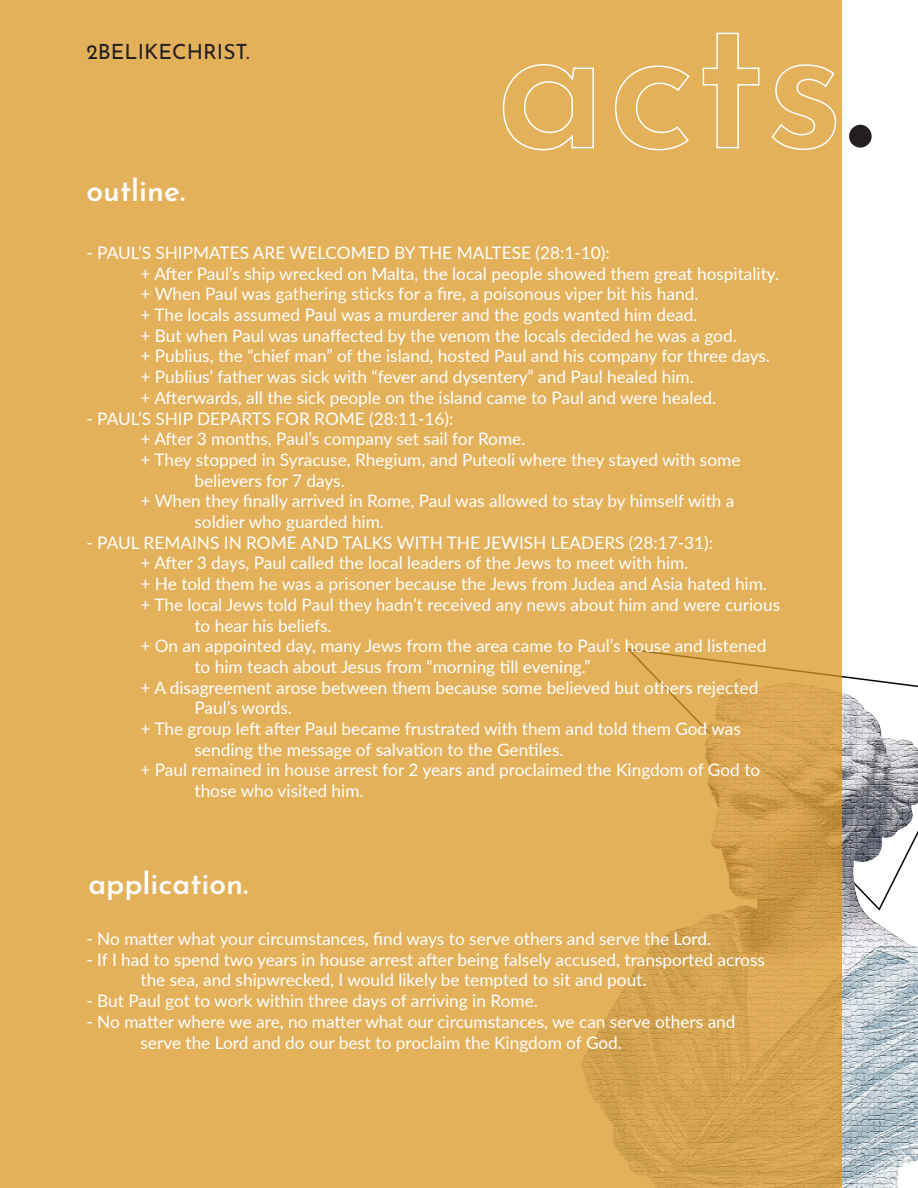
<style>
.page{position:relative;width:918px;height:1188px;background:#fff}
.page>*{position:absolute;margin:0;border:0;box-sizing:border-box;transform-origin:0 0}
.t1{font:600 187.5px "Josefin Sans";color:#231f20}
.t2{font:600 30px "Josefin Sans";color:#fff}
.t3{font:21px "Josefin Sans";color:#231f20}
.t4{font:17.25px/20.7px "Lato";color:#fff}
</style>
<div class="page">
<img style="left:842px;top:675px;width:76px;height:513px">
<div style="left:0;top:0;width:842px;height:1188px;background:#e4b15b"></div>
<svg style="left:502px;top:64px;width:92px;height:87px"></svg>
<svg style="left:615px;top:65px;width:75px;height:86px"></svg>
<svg style="left:702px;top:32px;width:58px;height:117px"></svg>
<svg style="left:771px;top:64px;width:66px;height:86px"></svg>
<p class="t3" style="left:86px;top:35px;width:165px">2BELIKECHRIST.</p>
<h2 class="t2" style="left:86px;top:165px;width:100px">outline.</h2>
<p class="t4" style="left:140px;top:242px;width:640px;text-indent:-54px">- PAUL’S SHIPMATES ARE WELCOMED BY THE MALTESE (28:1-10):<br>+ After Paul’s ship wrecked on Malta, the local people showed them great hospitality. + When Paul was gathering sticks for a fire, a poisonous viper bit his hand.<br>+ The locals assumed Paul was a murderer and the gods wanted him dead.<br>+ But when Paul was unaffected by the venom the locals decided he was a god.<br>+ Publius, the “chief man” of the island, hosted Paul and his company for three days. + Publius’ father was sick with “fever and dysentery” and Paul healed him.<br>+ Afterwards, all the sick people on the island came to Paul and were healed.</p>
<p class="t4" style="left:86px;top:407px;width:368px">- PAUL’S SHIP DEPARTS FOR ROME (28:11-16):</p>
<p class="t4" style="left:140px;top:428px;width:386px">+ After 3 months, Paul’s company set sail for Rome.</p>
<p class="t4" style="left:140px;top:449px;width:602px">+ They stopped in Syracuse, Rhegium, and Puteoli where they stayed with some</p>
<p class="t4" style="left:194px;top:469px;width:152px">believers for 7 days.</p>
<p class="t4" style="left:140px;top:490px;width:596px">+ When they finally arrived in Rome, Paul was allowed to stay by himself with a</p>
<p class="t4" style="left:194px;top:511px;width:191px">soldier who guarded him.</p>
<p class="t4" style="left:86px;top:531px;width:628px">- PAUL REMAINS IN ROME AND TALKS WITH THE JEWISH LEADERS (28:17-31):</p>
<p class="t4" style="left:140px;top:552px;width:550px">+ After 3 days, Paul called the local leaders of the Jews to meet with him.</p>
<p class="t4" style="left:140px;top:573px;width:628px">+ He told them he was a prisoner because the Jews from Judea and Asia hated him.</p>
<p class="t4" style="left:140px;top:594px;width:641px">+ The local Jews told Paul they hadn’t received any news about him and were curious</p>
<p class="t4" style="left:194px;top:614px;width:139px">to hear his beliefs.</p>
<p class="t4" style="left:140px;top:635px;width:628px">+ On an appointed day, many Jews from the area came to Paul’s house and listened</p>
<p class="t4" style="left:194px;top:656px;width:397px">to him teach about Jesus from “morning till evening.”</p>
<p class="t4" style="left:140px;top:676px;width:619px">+ A disagreement arose between them because some believed but others rejected</p>
<p class="t4" style="left:194px;top:697px;width:99px">Paul’s words.</p>
<p class="t4" style="left:140px;top:718px;width:602px">+ The group left after Paul became frustrated with them and told them God was</p>
<p class="t4" style="left:194px;top:738px;width:371px">sending the message of salvation to the Gentiles.</p>
<p class="t4" style="left:140px;top:759px;width:621px">+ Paul remained in house arrest for 2 years and proclaimed the Kingdom of God to</p>
<p class="t4" style="left:194px;top:780px;width:171px">those who visited him.</p>
<h2 class="t2" style="left:88px;top:858px;width:162px">application.</h2>
<p class="t4" style="left:86px;top:928px;width:626px">- No matter what your circumstances, find ways to serve others and serve the Lord.</p>
<p class="t4" style="left:140px;top:948px;width:626px;text-indent:-54px">- If I had to spend two years in house arrest after being falsely accused, transported across the sea, and shipwrecked, I would likely be tempted to sit and pout.</p>
<p class="t4" style="left:86px;top:990px;width:453px">- But Paul got to work within three days of arriving in Rome.</p>
<p class="t4" style="left:140px;top:1010px;width:597px;text-indent:-54px">- No matter where we are, no matter what our circumstances, we can serve others and serve the Lord and do our best to proclaim the Kingdom of God.</p>
<h1 class="t1" style="left:844px;top:-79px;width:33px">.</h1>
</div>
